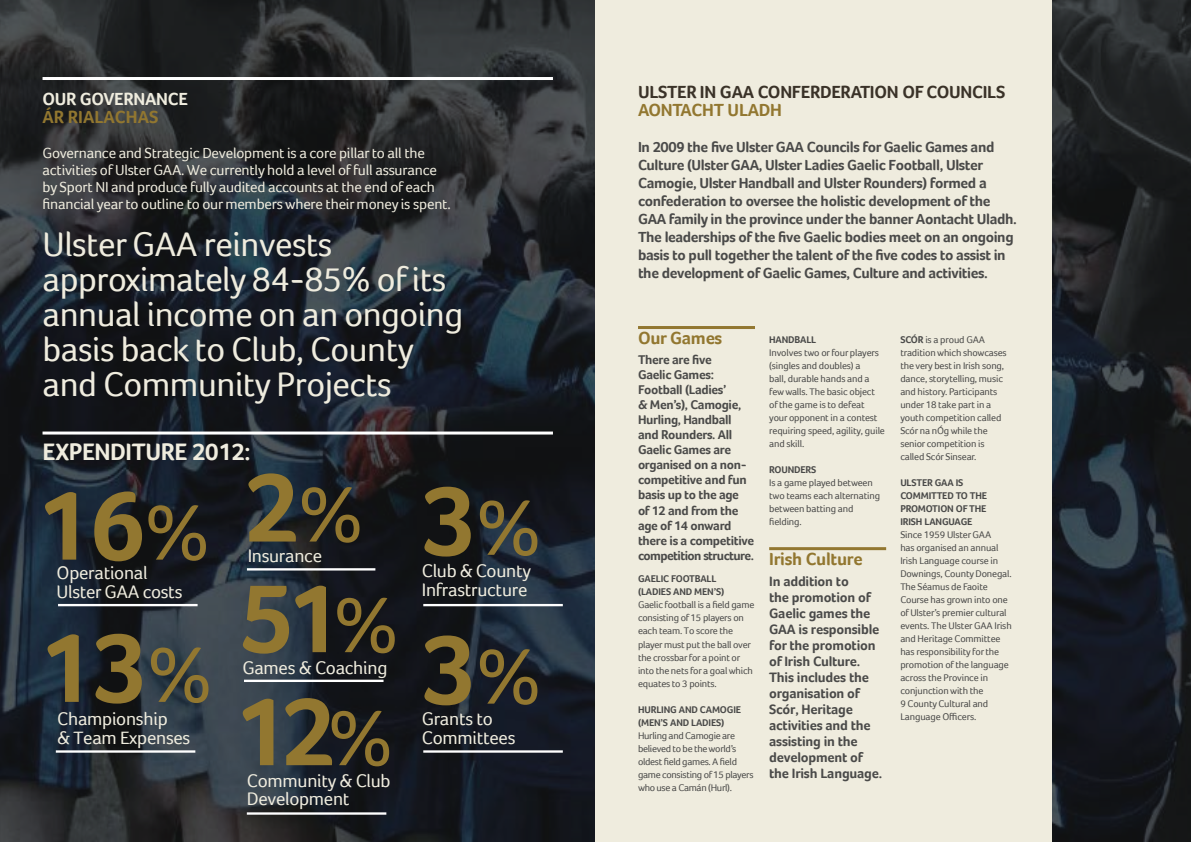
<style>
.page{position:relative;width:1191px;height:842px;background:#fff}
.page>*{position:absolute;margin:0;border:0;box-sizing:border-box;transform-origin:0 0}
.t1{font:700 101.5px "Foco";color:#927730}
.t2{font:700 100px "Foco";color:#927730}
.t3{font:79.7px "Foco";color:#927730}
.t4{font:35.1px/35.1px "Foco";letter-spacing:-.015em;color:#efecde}
.t5{font:700 24.5px "Foco";letter-spacing:-.015em;color:#efecde}
.t6{font:18.7px/18.7px "Foco";letter-spacing:-.015em;color:#efecde}
.t7{font:700 18px "Foco";letter-spacing:-.015em;color:#927730}
.t8{font:700 18px "Foco";letter-spacing:-.015em;color:#3a3228}
.t9{font:700 18px "Foco";letter-spacing:-.015em;color:#efecde}
.t10{font:700 15px/18px "Foco";letter-spacing:-.025em;color:#4a4a49}
.t11{font:15px/17px "Foco";letter-spacing:-.015em;color:#efecde}
.t12{font:700 14px/16px "Foco";letter-spacing:-.015em;color:#4a4a49}
.t13{font:700 13px/15px "Foco";letter-spacing:-.025em;color:#4a4a49}
.t14{font:10px/13px "Foco";letter-spacing:-.015em;color:#4a4a49}
.t15{font:700 10px/13px "Foco";letter-spacing:-.015em;color:#4a4a49}
.s1{font-weight:400;font-size:79.7px}
.s2{font-weight:700}
</style>
<div class="page">
<img style="left:0;top:0;width:1191px;height:842px">
<hr style="left:43px;top:77px;width:510px;height:3px;background:#fff">
<div style="left:595px;top:0;width:457px;height:842px;background:#efecde"></div>
<hr style="left:43px;top:431px;width:510px;height:3px;background:#fff">
<hr style="left:423px;top:750px;width:140px;height:3px;background:#fff">
<hr style="left:58px;top:604px;width:140px;height:2px;background:#fff">
<hr style="left:423px;top:604px;width:140px;height:2px;background:#fff">
<hr style="left:244px;top:680px;width:139px;height:2px;background:#fff">
<hr style="left:247px;top:812px;width:139px;height:3px;background:#fff">
<hr style="left:247px;top:568px;width:128px;height:2px;background:#fff">
<hr style="left:56px;top:750px;width:139px;height:3px;background:#fff">
<hr style="left:769px;top:547px;width:117px;height:3px;background:#927730">
<hr style="left:638px;top:326px;width:117px;height:3px;background:#927730">
<h3 class="t9" style="left:43px;top:88px;width:147px">OUR GOVERNANCE</h3>
<h3 class="t7" style="left:43px;top:106px;width:117px">ÁR RIALACHAS</h3>
<p class="t11" style="left:43px;top:144px;width:410px">Governance and Strategic Development is a core pillar to all the activities of Ulster GAA. We currently hold a level of full assurance by Sport NI and produce fully audited accounts at the end of each financial yearto outline to our members where their money is spent.</p>
<h3 class="t4" style="left:43px;top:226px;width:422px">Ulster GAA reinvests approximately 84-85% of its annual income on an ongoing basis back to Club, County and Community Projects</h3>
<h3 class="t5" style="left:43px;top:437px;width:209px">EXPENDITURE 2012:</h3>
<h1 class="t1" style="left:36px;top:465px;width:111px">16</h1>
<h3 class="t6" style="left:57px;top:563px;width:93px">Operational</h3>
<h3 class="t3" style="left:145px;top:487px;width:67px">%</h3>
<h3 class="t6" style="left:57px;top:582px;width:127px">Ulster GAA costs</h3>
<h1 class="t1" style="left:39px;top:608px;width:176px">13<span class="s1">%</span></h1>
<h3 class="t6" style="left:57px;top:709px;width:135px">Championship<br>&amp; Team Expenses</h3>
<h1 class="t1" style="left:244px;top:447px;width:57px">2</h1>
<h3 class="t6" style="left:248px;top:546px;width:76px">Insurance</h3>
<h3 class="t3" style="left:298px;top:469px;width:67px">%</h3>
<h2 class="t2" style="left:239px;top:559px;width:103px">51</h2>
<h3 class="t6" style="left:242px;top:658px;width:146px">Games &amp; Coaching</h3>
<h3 class="t3" style="left:333px;top:579px;width:67px">%</h3>
<h2 class="t2" style="left:234px;top:672px;width:161px">12<span class="s1">%</span></h2>
<h3 class="t6" style="left:247px;top:771px;width:145px">Community &amp; Club<br>Development</h3>
<h1 class="t1" style="left:422px;top:461px;width:121px">3<span class="s1">%</span></h1>
<h3 class="t6" style="left:422px;top:561px;width:111px">Club &amp; County<br>Infrastructure</h3>
<h1 class="t1" style="left:422px;top:609px;width:57px">3</h1>
<h3 class="t6" style="left:422px;top:709px;width:73px">Grants to</h3>
<h3 class="t3" style="left:476px;top:631px;width:67px">%</h3>
<h3 class="t6" style="left:422px;top:728px;width:95px">Committees</h3>
<h3 class="t8" style="left:638px;top:81px;width:369px">ULSTER IN GAA CONFERDERATION OF COUNCILS</h3>
<h3 class="t7" style="left:638px;top:99px;width:145px">AONTACHT ULADH</h3>
<p class="t10" style="left:638px;top:138px;width:380px">In 2009 the five Ulster GAA Councils for Gaelic Games and Culture (Ulster GAA, Ulster Ladies Gaelic Football, Ulster Camogie, Ulster Handball and Ulster Rounders) formed a confederation to oversee the holistic development of the GAA family in the province under the banner Aontacht Uladh.<br>The leaderships of the five Gaelic bodies meet on an ongoing basis to pull together the talent of the five codes to assist in the development of Gaelic Games, Culture and activities.</p>
<h3 class="t7" style="left:638px;top:328px;width:86px">Our Games</h3>
<p class="t13" style="left:638px;top:352px;width:118px">There are five<br>Gaelic Games:<br>Football (Ladies’<br>&amp; Men’s), Camogie,<br>Hurling, Handball and Rounders. All<br>Gaelic Games are organised on a non&shy;competitive and fun basis up to the age<br>of 12 and from the age of 14 onward there is a competitive competition structure.</p>
<p class="t15" style="left:638px;top:572px;width:88px">GAELIC FOOTBALL (LADIES AND MEN’S)</p>
<p class="t14" style="left:638px;top:598px;width:118px">Gaelic football is a field game consisting of 15 players on each team. To score the player must put the ball over the crossbar for a point or into the nets for a goal which equates to 3 points.</p>
<p class="t15" style="left:638px;top:702px;width:105px">HURLING AND CAMOGIE (MEN’S AND LADIES)</p>
<p class="t14" style="left:638px;top:728px;width:117px">Hurling and Camogie are believed to be the world’s oldest field games. A field game consisting of 15 players who use a Camán (Hurl).</p>
<p class="t15" style="left:769px;top:333px;width:49px">HANDBALL</p>
<p class="t14" style="left:769px;top:346px;width:117px">Involves two or four players (singles and doubles) a<br>ball, durable hands and a fewwalls. The basic object of the game is to defeat your opponent in a contest requiring speed, agility, guile and skill.</p>
<p class="t15" style="left:769px;top:463px;width:49px">ROUNDERS</p>
<p class="t14" style="left:769px;top:476px;width:112px">Is a game played between two teams each alternating between batting and fielding.</p>
<h3 class="t7" style="left:769px;top:548px;width:95px">Irish Culture</h3>
<h3 class="t12" style="left:769px;top:573px;width:114px">In addition to<br>the promotion of<br>Gaelic games the<br>GAA is responsible for the promotion of Irish Culture.<br>This includes the organisation of<br>Scór, Heritage activities and the assisting in the development of the Irish Language.</h3>
<p class="t14" style="left:900px;top:333px;width:108px"><span class="s2">SCÓR</span> is a proud GAA tradition which showcases the very best in Irish song, dance, storytelling, music and history. Participants under 18 take part in a youth competition called<br>Scór na nÓg while the senior competition is called Scór Sinsear.</p>
<p class="t15" style="left:900px;top:476px;width:88px">ULSTER GAA IS<br>COMMITTED TO THE<br>PROMOTION OF THE<br>IRISH LANGUAGE</p>
<p class="t14" style="left:900px;top:528px;width:113px">Since 1959 Ulster GAA<br>has organised an annual<br>Irish Language course in<br>Downings, County Donegal.<br>The Séamus de Faoite<br>Course has grown into one of Ulster’s premier cultural events. The Ulster GAA Irish and Heritage Committee has responsibility for the promotion of the language across the Province in conjunction with the<br>9 County Cultural and<br>Language Officers.</p>
</div>
